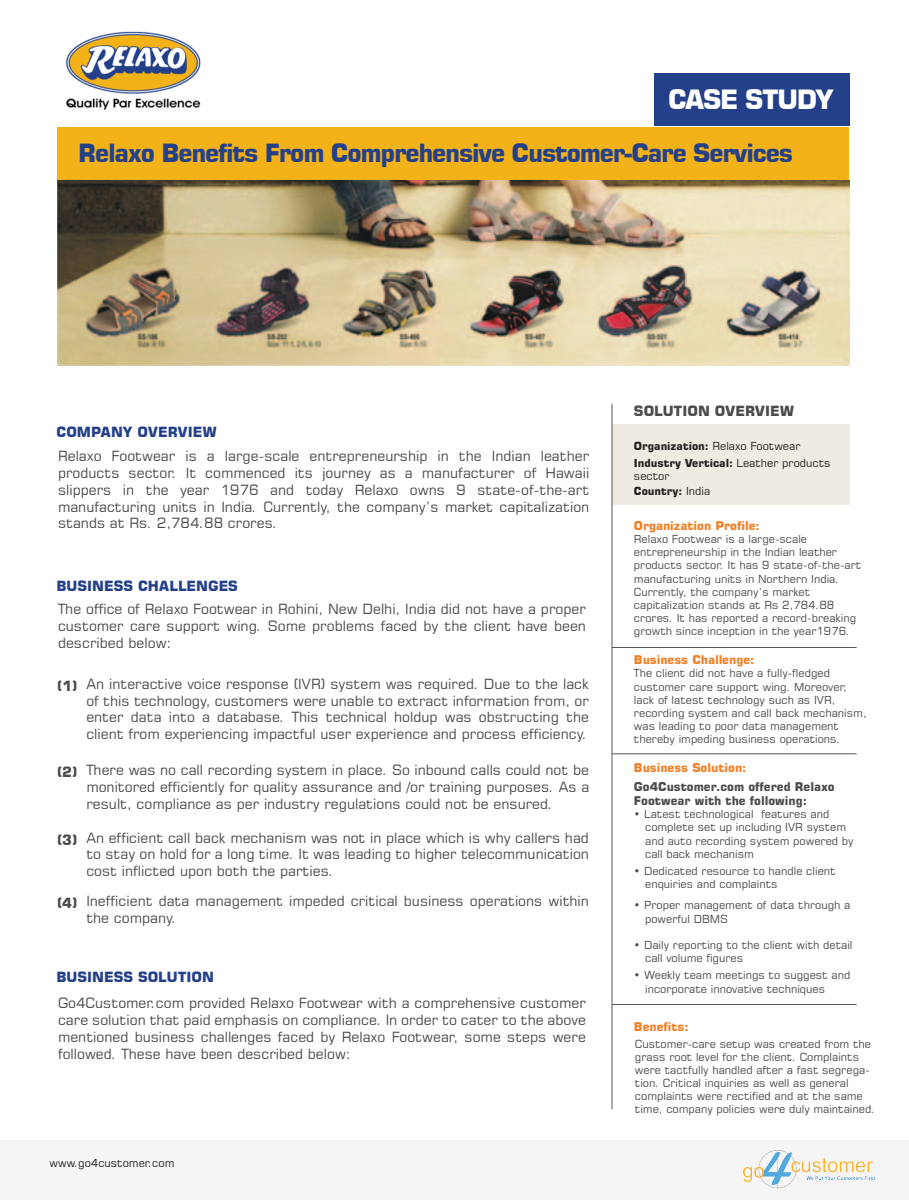
<style>
.page{position:relative;width:909px;height:1200px;background:#fff}
.page>*{position:absolute;margin:0;border:0;box-sizing:border-box;transform-origin:0 0}
.t1{font:700 26.5px "Square 721 BT";letter-spacing:-.05em;color:#fff}
.t2{font:700 25px "Square 721 BT";letter-spacing:-.05em;color:#244089}
.t3{font:14px/16.8px "Square 721 BT";color:#494b4c;text-align:justify}
.t4{font:14px/16.8px "Square 721 BT";color:#494a4b;text-align:justify}
.t5{font:700 14px "Square 721 BT";color:#244089}
.t6{font:700 14px "Square 721 BT";color:#494b4c}
.t7{font:700 12px "Square 721 BT";color:#f37d22}
.t8{font:700 12px/14.4px "Square 721 BT";color:#494b4c}
.t9{font:11px/13.2px "Square 721 BT";color:#494b4c}
.t10{font:700 11px/17px "Square 721 BT";color:#231f20}
.t11{font:11px/15px "Square 721 BT";color:#231f20}
.s1{font-weight:400}
.s2{font-weight:700}
</style>
<div class="page">
<img style="left:58px;top:181px;width:791px;height:185px">
<img style="left:66px;top:31px;width:135px;height:79px">
<div style="left:58px;top:127px;width:791px;height:53px;background:#f4b219"></div>
<div style="left:654px;top:73px;width:195px;height:53px;background:#244089"></div>
<div style="left:612px;top:424px;width:238px;height:81px;background:#f0ebe2"></div>
<hr style="left:612px;top:404px;width:1px;height:705px;background:#5f5551">
<hr style="left:612px;top:647px;width:245px;height:1px;background:#5f5551">
<hr style="left:612px;top:1004px;width:245px;height:1px;background:#5f5551">
<hr style="left:612px;top:754px;width:245px;height:1px;background:#5f5551">
<div style="left:0;top:1140px;width:909px;height:60px;background:#f5f5f6"></div>
<img style="left:743px;top:1150px;width:131px;height:39px">
<h1 class="t1" style="left:668px;top:83px;width:167px">CASE STUDY</h1>
<h2 class="t2" style="left:78px;top:138px;width:716px">Relaxo Benefits From Comprehensive Customer-Care Services</h2>
<p class="t5" style="left:57px;top:423px;width:162px">COMPANY OVERVIEW</p>
<p class="t4" style="left:58px;top:447px;width:533px">Relaxo Footwear is a large-scale entrepreneurship in the Indian leather products sector. It commenced its journey as a manufacturer of Hawaii slippers in the year 1976 and today Relaxo owns 9 state-of-the-art manufacturing units in India. Currently, the company’s market capitalization stands at Rs. 2,784.88 crores.</p>
<p class="t5" style="left:57px;top:578px;width:183px">BUSINESS CHALLENGES</p>
<p class="t3" style="left:58px;top:600px;width:529px">The office of Relaxo Footwear in Rohini, New Delhi, India did not have a proper customer care support wing. Some problems faced by the client have been described below:</p>
<p class="t6" style="left:57px;top:677px;width:23px">(1)</p>
<p class="t3" style="left:86px;top:675px;width:504px">An interactive voice response (IVR) system was required. Due to the lack of this technology, customers were unable to extract information from, or enter data into a database. This technical holdup was obstructing the client from experiencing impactful user experience and process efficiency.</p>
<p class="t6" style="left:57px;top:764px;width:23px">(2)</p>
<p class="t3" style="left:86px;top:761px;width:504px">There was no call recording system in place. So inbound calls could not be monitored efficiently for quality assurance and /or training purposes. As a result, compliance as per industry regulations could not be ensured.</p>
<p class="t6" style="left:57px;top:831px;width:23px">(3)</p>
<p class="t3" style="left:86px;top:829px;width:504px">An efficient call back mechanism was not in place which is why callers had to stay on hold for a long time. It was leading to higher telecommunication cost inflicted upon both the parties.</p>
<p class="t6" style="left:57px;top:894px;width:23px">(4)</p>
<p class="t3" style="left:86px;top:892px;width:504px">Inefficient data management impeded critical business operations within the company.</p>
<p class="t5" style="left:57px;top:968px;width:159px">BUSINESS SOLUTION</p>
<p class="t3" style="left:58px;top:994px;width:530px">Go4Customer.com provided Relaxo Footwear with a comprehensive customer care solution that paid emphasis on compliance. In order to cater to the above mentioned business challenges faced by Relaxo Footwear, some steps were followed. These have been described below:</p>
<p class="t11" style="left:50px;top:1156px;width:126px">www.go4customer.com</p>
<p class="t6" style="left:634px;top:403px;width:162px">SOLUTION OVERVIEW</p>
<p class="t10" style="left:634px;top:437px;width:198px">Organization: <span class="s1">Relaxo Footwear<br></span>Industry Vertical: <span class="s1">Leather products</span></p>
<p class="t11" style="left:634px;top:468px;width:78px">sector<br><span class="s2">Country:</span> India</p>
<p class="t7" style="left:634px;top:518px;width:127px">Organization Profile:</p>
<p class="t9" style="left:634px;top:532px;width:229px">Relaxo Footwear is a large-scale entrepreneurship in the Indian leather products sector. It has 9 state-of-the-art manufacturing units in Northern India.<br>Currently, the company’s market capitalization stands at Rs 2,784.88 crores. It has reported a record-breaking growth since inception in the year1976.</p>
<p class="t7" style="left:634px;top:652px;width:122px">Business Challenge:</p>
<p class="t9" style="left:634px;top:667px;width:234px">The client did not have a fully-fledged customer care support wing. Moreover, lack of latest technology such as IVR, recording system and call back mechanism, was leading to poor data management thereby impeding business operations.</p>
<p class="t7" style="left:634px;top:760px;width:114px">Business Solution:</p>
<p class="t8" style="left:634px;top:779px;width:202px">Go4Customer.com offered Relaxo<br>Footwear with the following:</p>
<p class="t9" style="left:645px;top:807px;width:210px;text-indent:-11px">• Latest technological features and complete set up including IVR system and auto recording system powered by call back mechanism</p>
<p class="t9" style="left:645px;top:864px;width:192px;text-indent:-11px">• Dedicated resource to handle client enquiries and complaints</p>
<p class="t9" style="left:645px;top:899px;width:207px;text-indent:-11px">• Proper management of data through a powerful DBMS</p>
<p class="t9" style="left:645px;top:938px;width:209px;text-indent:-11px">• Daily reporting to the client with detail call volume figures</p>
<p class="t9" style="left:645px;top:969px;width:207px;text-indent:-11px">• Weekly team meetings to suggest and incorporate innovative techniques</p>
<p class="t7" style="left:634px;top:1019px;width:56px">Benefits:</p>
<p class="t9" style="left:635px;top:1037px;width:242px">Customer-care setup was created from the grass root level for the client. Complaints were tactfully handled after a fast segrega&shy;tion. Critical inquiries as well as general complaints were rectified and at the same time, company policies were duly maintained.</p>
</div>
